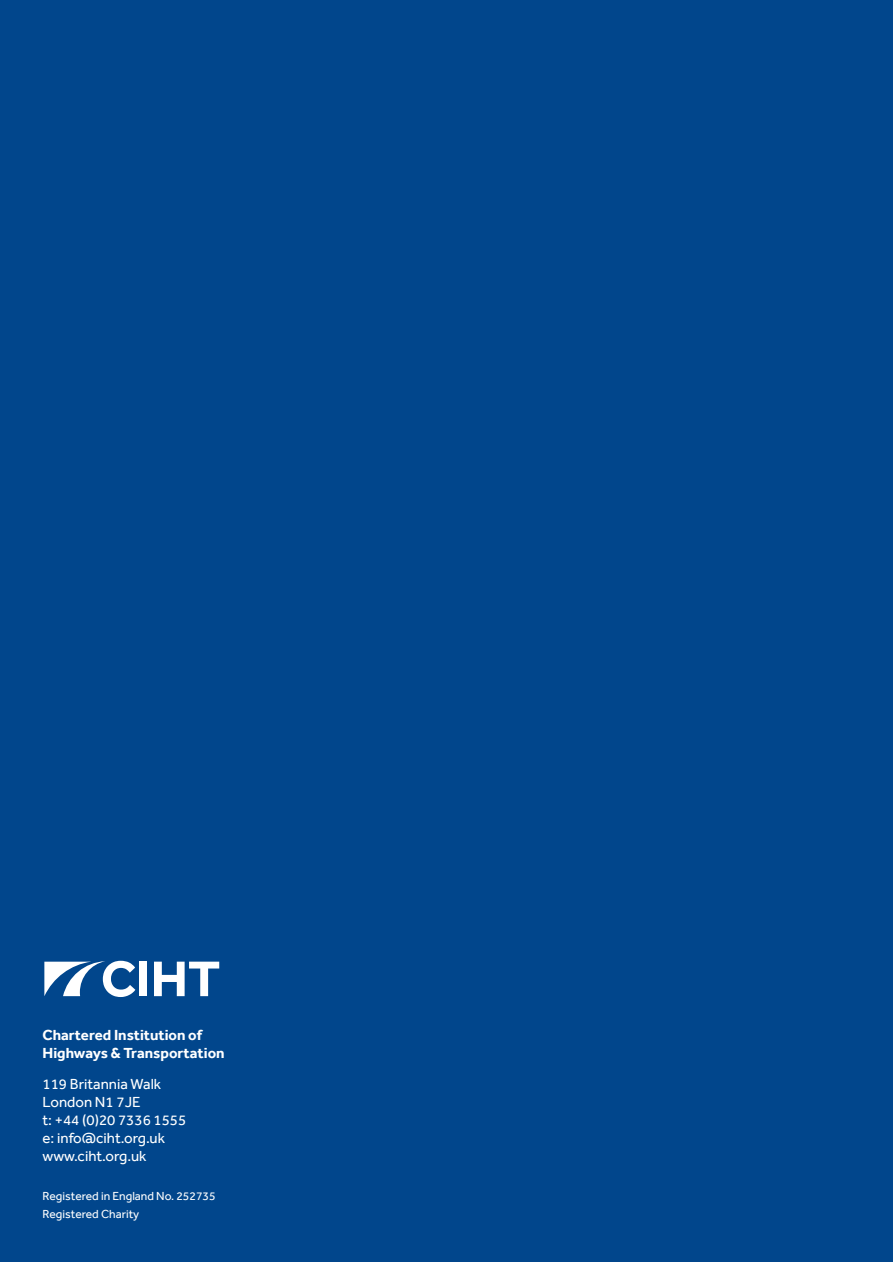
<style>
.page{position:relative;width:893px;height:1262px;background:#fff}
.page>*{position:absolute;margin:0;border:0;box-sizing:border-box;transform-origin:0 0}
.t1{font:15px/18px "Effra";color:#fff}
.t2{font:700 15px/18px "Effra";color:#fff}
.t3{font:12px/18px "Effra";color:#fff}
</style>
<div class="page">
<div style="left:0;top:0;width:892px;height:1262px;background:#01468c"></div>
<svg style="left:44px;top:960px;width:91px;height:37px"></svg>
<div style="left:139px;top:961px;width:8px;height:35px;background:#fff"></div>
<svg style="left:154px;top:961px;width:65px;height:35px"></svg>
<p class="t2" style="left:43px;top:1025px;width:183px">Chartered Institution of<br>Highways &amp; Transportation</p>
<p class="t1" style="left:43px;top:1075px;width:145px">119 Britannia Walk<br>London N1 7JE<br>t: +44 (0)20 7336 1555 e: info@ciht.org.uk www.ciht.org.uk</p>
<p class="t3" style="left:43px;top:1187px;width:174px">Registered in England No. 252735<br>Registered Charity</p>
</div>
